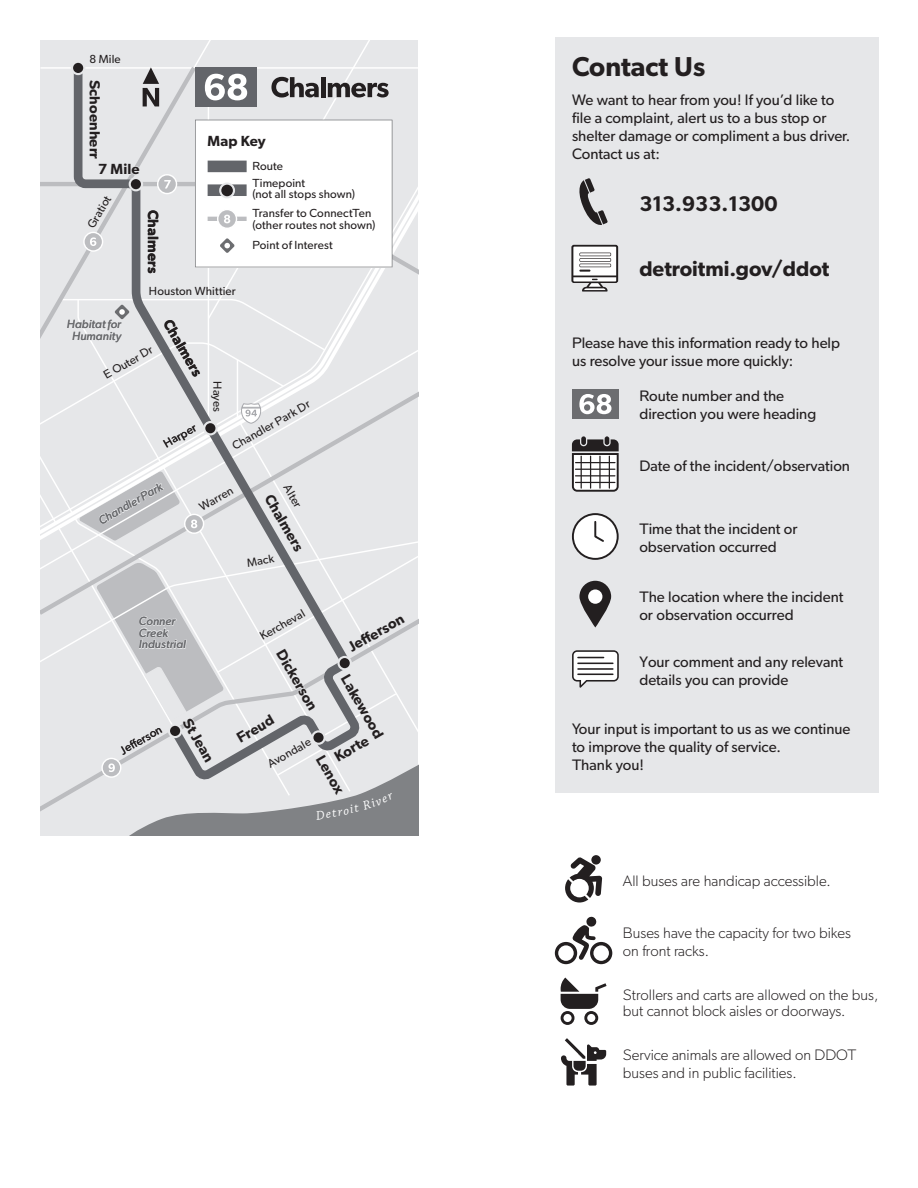
<style>
.page{position:relative;width:918px;height:1188px;background:#fff}
.page>*{position:absolute;margin:0;border:0;box-sizing:border-box;transform-origin:0 0}
.t1{font:600 27px "Gibson Detroit";color:#231f20}
.t2{font:600 21px "Gibson Detroit";color:#231f20}
.t3{font:15px/18px "Gibson Detroit";color:#231f20}
.t4{font:300 15px/18px "Gibson Detroit";color:#231f20}
.t5{font:600 14.55px "Gibson Detroit";letter-spacing:.01em;color:#231f20}
.t6{font:11.55px/11.6px "Gibson Detroit";letter-spacing:.01em;color:#231f20}
.t7{font:italic 11.55px/11.6px "Gibson Detroit";letter-spacing:.01em;color:#6c6d70;text-align:center}
</style>
<div class="page">
<div style="left:367px;top:280px;width:51px;height:104px;background:#e6e7e9"></div>
<svg style="left:40px;top:384px;width:378px;height:228px;background:#e5e6e8"></svg>
<div style="left:40px;top:612px;width:56px;height:207px;background:#e6e7e9"></div>
<svg style="left:69px;top:280px;width:298px;height:507px;background:#e2e3e5"></svg>
<svg style="left:40px;top:298px;width:287px;height:153px;background:#e2e3e5"></svg>
<svg style="left:79px;top:471px;width:125px;height:70px;background:#dadbdd"></svg>
<svg style="left:40px;top:40px;width:378px;height:240px"></svg>
<div style="left:555px;top:38px;width:324px;height:756px;background:#e6e7e9"></div>
<div style="left:572px;top:389px;width:47px;height:30px;background:#6c6d70"></div>
<svg style="left:579px;top:394px;width:33px;height:20px"></svg>
<svg style="left:572px;top:436px;width:47px;height:56px;background:#a6a5a5"></svg>
<div style="left:581px;top:436px;width:5px;height:9px;background:#231f20;border-radius:2px"></div>
<hr style="left:581px;top:456px;width:1px;height:32px;background:#231f20">
<hr style="left:590px;top:456px;width:1px;height:32px;background:#231f20">
<hr style="left:599px;top:456px;width:2px;height:32px;background:#231f20">
<hr style="left:609px;top:456px;width:1px;height:32px;background:#231f20">
<hr style="left:576px;top:462px;width:39px;height:1px;background:#231f20">
<hr style="left:576px;top:469px;width:39px;height:1px;background:#231f20">
<hr style="left:576px;top:475px;width:39px;height:1px;background:#231f20">
<hr style="left:576px;top:482px;width:39px;height:1px;background:#231f20">
<svg style="left:572px;top:513px;width:47px;height:47px"></svg>
<svg style="left:579px;top:581px;width:32px;height:47px"></svg>
<div style="left:588px;top:589px;width:14px;height:15px;background:#fff;border-radius:50%"></div>
<svg style="left:572px;top:650px;width:47px;height:38px"></svg>
<hr style="left:578px;top:663px;width:35px;height:1px;background:#231f20">
<hr style="left:578px;top:668px;width:35px;height:2px;background:#231f20">
<hr style="left:578px;top:674px;width:35px;height:1px;background:#231f20">
<svg style="left:579px;top:178px;width:29px;height:47px"></svg>
<svg style="left:571px;top:245px;width:47px;height:47px;background:#bfbebe"></svg>
<svg style="left:591px;top:855px;width:10px;height:10px"></svg>
<svg style="left:565px;top:857px;width:37px;height:46px"></svg>
<div style="left:586px;top:917px;width:11px;height:10px;background:#231f20;border-radius:4px"></div>
<svg style="left:555px;top:924px;width:57px;height:40px"></svg>
<svg style="left:561px;top:978px;width:46px;height:47px"></svg>
<svg style="left:561px;top:1038px;width:45px;height:48px"></svg>
<svg style="left:96px;top:551px;width:322px;height:285px;background:#d2d3d6"></svg>
<p class="t6" style="left:89px;top:53px;width:33px">8 Mile</p>
<p class="t5" style="left:103px;top:80px;width:80px;rotate:90deg">Schoenherr</p>
<p class="t5" style="left:98px;top:160px;width:43px">7 Mile</p>
<p class="t6" style="left:85px;top:224px;width:37px;rotate:-60deg">Gratiot</p>
<p class="t5" style="left:208px;top:132px;width:59px">Map Key</p>
<p class="t5" style="left:162px;top:210px;width:65px;rotate:90deg">Chalmers</p>
<p class="t6" style="left:149px;top:285px;width:88px">Houston Whittier</p>
<p class="t6" style="left:252px;top:158px;width:54px;line-height:16.6px">Route<br>Timepoint</p>
<p class="t6" style="left:252px;top:189px;width:104px">(not all stops shown)</p>
<p class="t6" style="left:252px;top:207px;width:125px">Transfer to ConnectTen (other routes not shown)</p>
<p class="t6" style="left:252px;top:239px;width:82px">Point of Interest</p>
<p class="t7" style="left:67px;top:318px;width:56px">Habitat for<br>Humanity</p>
<p class="t6" style="left:102px;top:371px;width:56px;rotate:-30deg">E Outer Dr</p>
<p class="t5" style="left:175px;top:316px;width:65px;rotate:60deg">Chalmers</p>
<p class="t6" style="left:223px;top:381px;width:32px;rotate:90deg">Hayes</p>
<p class="t6" style="left:230px;top:442px;width:89px;rotate:-30deg">Chandler Park Dr</p>
<p class="t6" style="left:197px;top:503px;width:39px;rotate:-30deg">Warren</p>
<p class="t6" style="left:162px;top:439px;width:37px;rotate:-30deg">Harper</p>
<p class="t7" style="left:96px;top:516px;width:73px;rotate:-30deg">Chandler Park</p>
<p class="t6" style="left:292px;top:483px;width:26px;rotate:60deg">Alter</p>
<p class="t5" style="left:276px;top:491px;width:65px;rotate:60deg">Chalmers</p>
<p class="t6" style="left:246px;top:557px;width:29px;rotate:-10deg">Mack</p>
<p class="t7" style="left:139px;top:615px;width:48px;text-align:left">Conner<br>Creek<br>Industrial</p>
<p class="t6" style="left:118px;top:746px;width:47px;rotate:-30deg">Jefferson</p>
<p class="t5" style="left:194px;top:715px;width:50px;rotate:60deg">St Jean</p>
<p class="t6" style="left:258px;top:632px;width:51px;rotate:-30deg">Kercheval</p>
<p class="t5" style="left:345px;top:641px;width:63px;rotate:-30deg">Jeff erson</p>
<p class="t5" style="left:288px;top:646px;width:69px;rotate:60deg">Dickerson</p>
<p class="t5" style="left:352px;top:672px;width:72px;rotate:60deg">Lakewood</p>
<p class="t5" style="left:234px;top:731px;width:42px;rotate:-30deg">Freud</p>
<p class="t5" style="left:331px;top:750px;width:39px;rotate:-30deg">Korte</p>
<p class="t6" style="left:265px;top:760px;width:50px;rotate:-30deg">Avondale</p>
<p class="t5" style="left:328px;top:752px;width:43px;rotate:60deg">Lenox</p>
<p class="t1" style="left:572px;top:50px;width:135px">Contact Us</p>
<p class="t3" style="left:572px;top:91px;width:280px">We want to hear from you! If you’d like to file a complaint, alert us to a bus stop or shelter damage or compliment a bus driver.<br>Contact us at:</p>
<p class="t2" style="left:639px;top:191px;width:140px">313.933.1300</p>
<p class="t2" style="left:639px;top:256px;width:192px">detroitmi.gov/ddot</p>
<p class="t3" style="left:572px;top:334px;width:270px">Please have this information ready to help us resolve your issue more quickly:</p>
<p class="t3" style="left:639px;top:386px;width:178px">Route number and the direction you were heading</p>
<p class="t3" style="left:639px;top:457px;width:212px">Date of the incident/observation</p>
<p class="t3" style="left:639px;top:520px;width:160px">Time that the incident or observation occurred</p>
<p class="t3" style="left:639px;top:588px;width:206px">The location where the incident or observation occurred</p>
<p class="t3" style="left:639px;top:653px;width:205px">Your comment and any relevant details you can provide</p>
<p class="t3" style="left:572px;top:720px;width:280px">Your input is important to us as we continue to improve the quality of service.<br>Thank you!</p>
<p class="t4" style="left:623px;top:871px;width:209px">All buses are handicap accessible.</p>
<p class="t4" style="left:623px;top:924px;width:230px">Buses have the capacity for two bikes on front racks.</p>
<p class="t4" style="left:623px;top:986px;width:257px;line-height:16.5px">Strollers and carts are allowed on the bus, but cannot block aisles or doorways.</p>
<p class="t4" style="left:623px;top:1045px;width:235px">Service animals are allowed on DDOT buses and in public facilities.</p>
</div>
